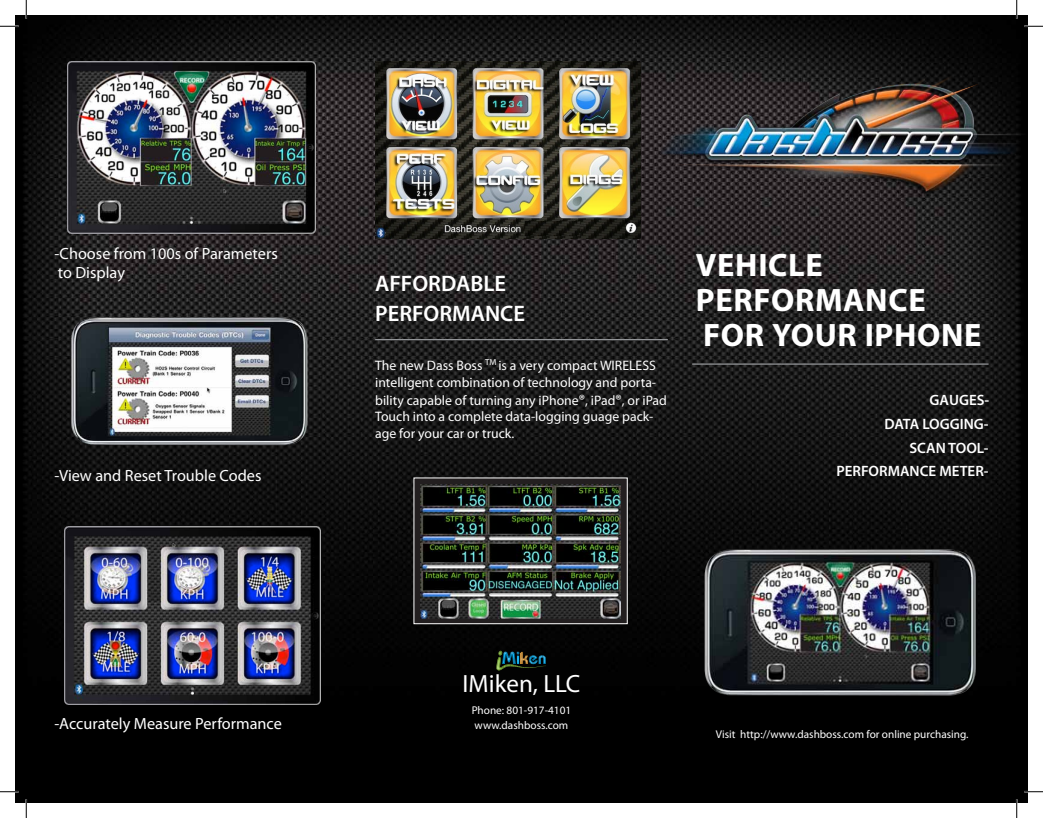
<style>
.page{position:relative;width:1043px;height:818px;background:#fff}
.page>*{position:absolute;margin:0;border:0;box-sizing:border-box;transform-origin:0 0}
.t1{font:700 32.5px/35px "Myriad Pro";letter-spacing:.02em;color:#fff}
.t2{font:25px "Myriad Pro";color:#fff}
.t3{font:600 22.5px "Myriad Pro";color:#fff}
.t4{font:16.25px "Myriad Pro";color:#fff}
.t5{font:600 15px "Myriad Pro";color:#fff}
.t6{font:13.75px/16.5px "Myriad Pro";color:#fff}
.t7{font:11.25px "Myriad Pro";color:#fff}
.s1{font-size:15px}
</style>
<div class="page">
<img style="left:15px;top:15px;width:1013px;height:787px">
<div style="left:414px;top:478px;width:213px;height:145px;background:#231f20"></div>
<img style="left:694px;top:541px;width:294px;height:167px">
<hr style="left:692px;top:363px;width:296px;height:2px;background:#939598">
<img style="left:491px;top:645px;width:16px;height:28px">
<img style="left:546px;top:649px;width:5px;height:20px">
<img style="left:525px;top:645px;width:4px;height:4px">
<svg style="left:494px;top:649px;width:52px;height:22px"></svg>
<img style="left:497px;top:645px;width:13px;height:15px">
<img style="left:518px;top:649px;width:15px;height:15px">
<img style="left:510px;top:645px;width:15px;height:15px">
<img style="left:68px;top:61px;width:247px;height:172px">
<img style="left:64px;top:526px;width:256px;height:178px">
<img style="left:63px;top:310px;width:256px;height:145px">
<hr style="left:375px;top:339px;width:293px;height:1px;background:#939598">
<img style="left:622px;top:18px;width:406px;height:256px">
<img style="left:420px;top:484px;width:200px;height:134px">
<svg style="left:0;top:25px;width:19px;height:2px"></svg>
<svg style="left:1024px;top:25px;width:18px;height:2px"></svg>
<svg style="left:0;top:790px;width:19px;height:2px"></svg>
<svg style="left:1024px;top:790px;width:18px;height:2px"></svg>
<svg style="left:25px;top:0;width:2px;height:19px"></svg>
<svg style="left:25px;top:799px;width:2px;height:19px"></svg>
<svg style="left:1015px;top:0;width:2px;height:19px"></svg>
<svg style="left:1015px;top:799px;width:2px;height:19px"></svg>
<img style="left:375px;top:62px;width:266px;height:177px">
<p class="t4" style="left:54px;top:243px;width:225px">-Choose from 100s of Parameters</p>
<p class="t4" style="left:58px;top:262px;width:69px">to Display</p>
<p class="t4" style="left:54px;top:465px;width:209px">-View and Reset Trouble Codes</p>
<p class="t4" style="left:54px;top:713px;width:229px">-Accurately Measure Performance</p>
<p class="t3" style="left:375px;top:269px;width:132px">AFFORDABLE</p>
<p class="t3" style="left:375px;top:299px;width:151px">PERFORMANCE</p>
<p class="t6" style="left:375px;top:357px;width:282px">The new Dass Boss <sup>TM</sup> is a very compact WIRELESS intelligent combination of technology and porta-</p>
<p class="t6" style="left:375px;top:392px;width:293px">bility capable of turning any iPhone<span class="s1">®</span>, iPad<span class="s1">®</span>, or iPad<br>Touch into a complete data-logging guage pack&shy;age for your car or truck.</p>
<p class="t1" style="left:696px;top:247px;width:231px">VEHICLE<br>PERFORMANCE</p>
<p class="t1" style="left:703px;top:317px;width:280px">FOR YOUR IPHONE</p>
<p class="t5" style="left:929px;top:390px;width:61px">GAUGES-</p>
<p class="t5" style="left:884px;top:414px;width:105px">DATA LOGGING-</p>
<p class="t5" style="left:909px;top:438px;width:81px">SCAN TOOL-</p>
<p class="t5" style="left:836px;top:461px;width:154px">PERFORMANCE METER-</p>
<p class="t2" style="left:462px;top:667px;width:119px">IMiken, LLC</p>
<p class="t7" style="left:471px;top:703px;width:101px">Phone: 801-917-4101</p>
<p class="t7" style="left:474px;top:718px;width:95px">www.dashboss.com</p>
<p class="t7" style="left:716px;top:726px;width:254px">Visit http://www.dashboss.com for online purchasing.</p>
</div>
